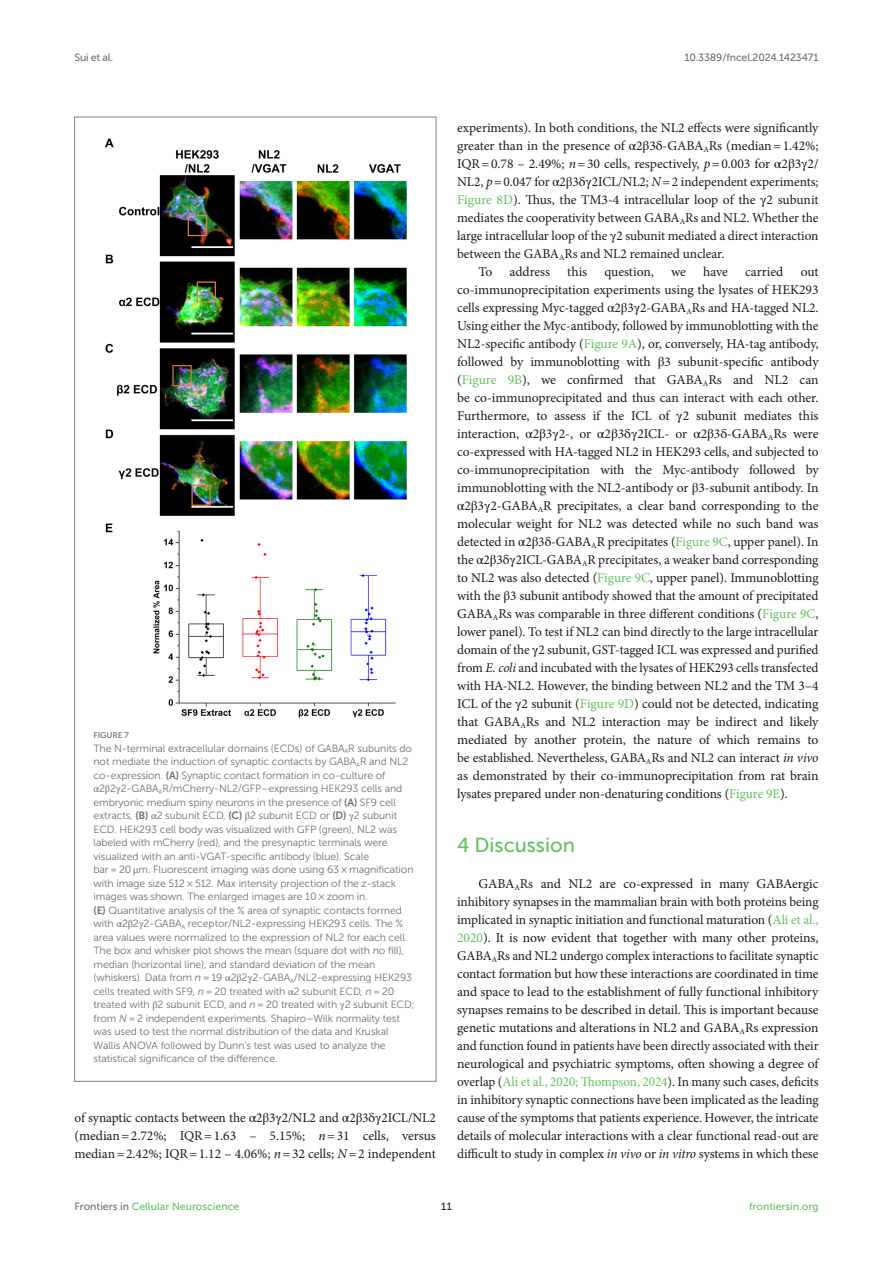
<style>
.page{position:relative;width:893px;height:1263px;background:#fff}
.page>*{position:absolute;margin:0;border:0;box-sizing:border-box;transform-origin:0 0}
.HEAD_1{font:20.25px "Museo Sans 500";color:#65c161}
.TEXT{font:13.5px/18px "Minion Pro";letter-spacing:-.005em;color:#1b1c1b;text-align:justify}
.TEXT_FLUSH{font:13.5px/18px "Minion Pro";letter-spacing:-.005em;color:#1b1c1b;text-align:justify}
.FIG_LEG{font:10.5px/13.5px "Museo Sans 300";letter-spacing:-.01em;color:#706f70}
.t1{font:10.5px "Museo Sans 500";color:#65c161}
.t2{font:10.5px "Museo Sans 500";letter-spacing:-.015em;color:#706f70}
.t3{font:10.5px "Museo Sans 500";color:#1b1c1b}
.FIG_HD{font:8.25px "Museo Sans 700";letter-spacing:-.01em;color:#7e7f7f}
.s1{font-family:"Museo Sans 700"}
.s2{font-family:"STIX General"}
.s3{font-style:italic}
.s4{color:#65c161}
.s5{color:#706f70}
</style>
<div class="page">
<img style="left:105px;top:138px;width:302px;height:580px">
<p class="t2" style="left:74px;top:51px;width:40px">Sui et al.</p>
<p class="t2" style="left:684px;top:51px;width:135px">10.3389/fncel.2024.1423471</p>
<p class="FIG_HD" style="left:94px;top:731px;width:37px">FIGURE 7</p>
<p class="FIG_LEG" style="left:94px;top:741px;width:323px">The N-terminal extracellular domains (ECDs) of GABA<sub>A</sub>R subunits do not mediate the induction of synaptic contacts by GABA<sub>A</sub>R and NL2 co-expression. <span class="s1">(A)</span> Synaptic contact formation in co-culture of <span class="s2">α</span>2<span class="s2">β</span>2<span class="s2">γ</span>2-GABA<sub>A</sub>R/mCherry-NL2/GFP–expressing HEK293 cells and embryonic medium spiny neurons in the presence of <span class="s1">(A)</span> SF9 cell extracts, <span class="s1">(B)</span> <span class="s2">α</span>2 subunit ECD, <span class="s1">(C)</span> <span class="s2">β</span>2 subunit ECD or <span class="s1">(D)</span> <span class="s2">γ</span>2 subunit ECD. HEK293 cell body was visualized with GFP (green), NL2 was labeled with mCherry (red), and the presynaptic terminals were visualized with an anti-VGAT-specific antibody (blue). Scale<br>bar = 20 <span class="s2">μ</span>m. Fluorescent imaging was done using 63 × magnification with image size 512 × 512. Max intensity projection of the z-stack images was shown. The enlarged images are 10 × zoom in.<br><span class="s1">(E)</span> Quantitative analysis of the % area of synaptic contacts formed with <span class="s2">α</span>2<span class="s2">β</span>2<span class="s2">γ</span>2-GABA<sub>A</sub> receptor/NL2-expressing HEK293 cells. The % area values were normalized to the expression of NL2 for each cell.<br>The box and whisker plot shows the mean (square dot with no fill), median (horizontal line), and standard deviation of the mean (whiskers). Data from <span class="s3">n</span> = 19 <span class="s2">α</span>2<span class="s2">β</span>2<span class="s2">γ</span>2-GABA<sub>A</sub>/NL2-expressing HEK293 cells treated with SF9, <span class="s3">n</span> = 20 treated with <span class="s2">α</span>2 subunit ECD, <span class="s3">n</span> = 20 treated with <span class="s2">β</span>2 subunit ECD, and <span class="s3">n</span> = 20 treated with <span class="s2">γ</span>2 subunit ECD; from <span class="s3">N</span> = 2 independent experiments. Shapiro–Wilk normality test was used to test the normal distribution of the data and Kruskal Wallis ANOVA followed by Dunn’s test was used to analyze the statistical significance of the difference.</p>
<p class="TEXT" style="left:74px;top:1109px;width:363px">of synaptic contacts between the <span class="s2">α</span>2<span class="s2">β</span>3<span class="s2">γ</span>2/NL2 and <span class="s2">α</span>2<span class="s2">β</span>3<span class="s2">δγ</span>2ICL/NL2 (median=2.72%; IQR=1.63 – 5.15%; <span class="s3">n</span>=31 cells, versus median=2.42%; IQR=1.12 – 4.06%; <span class="s3">n</span>=32 cells; <span class="s3">N</span>=2 independent</p>
<p class="TEXT" style="left:457px;top:119px;width:363px">experiments). In both conditions, the NL2 effects were significantly greater than in the presence of <span class="s2">α</span>2<span class="s2">β</span>3<span class="s2">δ</span>-GABA<sub>A</sub>Rs (median=1.42%; IQR=0.78 – 2.49%; <span class="s3">n</span>=30 cells, respectively, <span class="s3">p</span>=0.003 for <span class="s2">α</span>2<span class="s2">β</span>3<span class="s2">γ</span>2/ NL2, <span class="s3">p</span>=0.047 for <span class="s2">α</span>2<span class="s2">β</span>3<span class="s2">δγ</span>2ICL/NL2; <span class="s3">N</span>=2 independent experiments; <span class="s4">Figure 8D</span>). Thus, the TM3-4 intracellular loop of the <span class="s2">γ</span>2 subunit mediates the cooperativity between GABA<sub>A</sub>Rs and NL2. Whether the large intracellular loop of the <span class="s2">γ</span>2 subunit mediated a direct interaction between the GABA<sub>A</sub>Rs and NL2 remained unclear.</p>
<p class="TEXT" style="left:478px;top:263px;width:15px">To</p>
<p class="TEXT" style="left:509px;top:263px;width:42px">address</p>
<p class="TEXT" style="left:567px;top:263px;width:21px">this</p>
<p class="TEXT" style="left:604px;top:263px;width:51px">question,</p>
<p class="TEXT" style="left:671px;top:263px;width:16px">we</p>
<p class="TEXT" style="left:703px;top:263px;width:26px">have</p>
<p class="TEXT" style="left:745px;top:263px;width:40px">carried</p>
<p class="TEXT" style="left:457px;top:263px;width:363px;text-indent:344px">out co-immunoprecipitation experiments using the lysates of HEK293 cells expressing Myc-tagged <span class="s2">α</span>2<span class="s2">β</span>3<span class="s2">γ</span>2-GABA<sub>A</sub>Rs and HA-tagged NL2.<br>Using either the Myc-antibody, followed by immunoblotting with the NL2-specific antibody (<span class="s4">Figure 9A</span>), or, conversely, HA-tag antibody, followed by immunoblotting with <span class="s2">β</span>3 subunit-specific antibody (<span class="s4">Figure 9B</span>), we confirmed that GABA<sub>A</sub>Rs and NL2 can be co-immunoprecipitated and thus can interact with each other.<br>Furthermore, to assess if the ICL of <span class="s2">γ</span>2 subunit mediates this interaction, <span class="s2">α</span>2<span class="s2">β</span>3<span class="s2">γ</span>2-, or <span class="s2">α</span>2<span class="s2">β</span>3<span class="s2">δγ</span>2ICL- or <span class="s2">α</span>2<span class="s2">β</span>3<span class="s2">δ</span>-GABA<sub>A</sub>Rs were co-expressed with HA-tagged NL2 in HEK293 cells, and subjected to co-immunoprecipitation with the Myc-antibody followed by immunoblotting with the NL2-antibody or <span class="s2">β</span>3-subunit antibody. In <span class="s2">α</span>2<span class="s2">β</span>3<span class="s2">γ</span>2-GABA<sub>A</sub>R precipitates, a clear band corresponding to the molecular weight for NL2 was detected while no such band was detected in <span class="s2">α</span>2<span class="s2">β</span>3<span class="s2">δ</span>-GABA<sub>A</sub>R precipitates (<span class="s4">Figure 9C</span>, upper panel). In the <span class="s2">α</span>2<span class="s2">β</span>3<span class="s2">δγ</span>2ICL-GABA<sub>A</sub>R precipitates, a weaker band corresponding to NL2 was also detected (<span class="s4">Figure 9C</span>, upper panel). Immunoblotting with the <span class="s2">β</span>3 subunit antibody showed that the amount of precipitated GABA<sub>A</sub>Rs was comparable in three different conditions (<span class="s4">Figure 9C</span>, lower panel). To test if NL2 can bind directly to the large intracellular domain of the <span class="s2">γ</span>2 subunit, GST-tagged ICL was expressed and purified from <span class="s3">E. coli</span> and incubated with the lysates of HEK293 cells transfected with HA-NL2. However, the binding between NL2 and the TM 3–4<br>ICL of the <span class="s2">γ</span>2 subunit (<span class="s4">Figure 9D</span>) could not be detected, indicating that GABA<sub>A</sub>Rs and NL2 interaction may be indirect and likely mediated by another protein, the nature of which remains to be established. Nevertheless, GABA<sub>A</sub>Rs and NL2 can interact <span class="s3">in vivo </span>as demonstrated by their co-immunoprecipitation from rat brain lysates prepared under non-denaturing conditions (<span class="s4">Figure 9E</span>).</p>
<p class="HEAD_1" style="left:457px;top:834px;width:119px">4 Discussion</p>
<p class="TEXT_FLUSH" style="left:457px;top:875px;width:363px;text-indent:21px">GABA<sub>A</sub>Rs and NL2 are co-expressed in many GABAergic inhibitory synapses in the mammalian brain with both proteins being implicated in synaptic initiation and functional maturation (<span class="s4">Ali et al., 2020</span>). It is now evident that together with many other proteins, GABA<sub>A</sub>Rs and NL2 undergo complex interactions to facilitate synaptic contact formation but how these interactions are coordinated in time and space to lead to the establishment of fully functional inhibitory synapses remains to be described in detail. This is important because genetic mutations and alterations in NL2 and GABA<sub>A</sub>Rs expression and function found in patients have been directly associated with their neurological and psychiatric symptoms, often showing a degree of overlap (<span class="s4">Ali et al., 2020; Thompson, 2024</span>). In many such cases, deficits in inhibitory synaptic connections have been implicated as the leading cause of the symptoms that patients experience. However, the intricate details of molecular interactions with a clear functional read-out are difficult to study in complex <span class="s3">in vivo</span> or <span class="s3">in vitro</span> systems in which these</p>
<p class="t1" style="left:74px;top:1200px;width:166px"><span class="s5">Frontiers in</span> Cellular Neuroscience</p>
<p class="t3" style="left:441px;top:1200px;width:12px">11</p>
<p class="t1" style="left:749px;top:1200px;width:71px">frontiersin.org</p>
</div>
